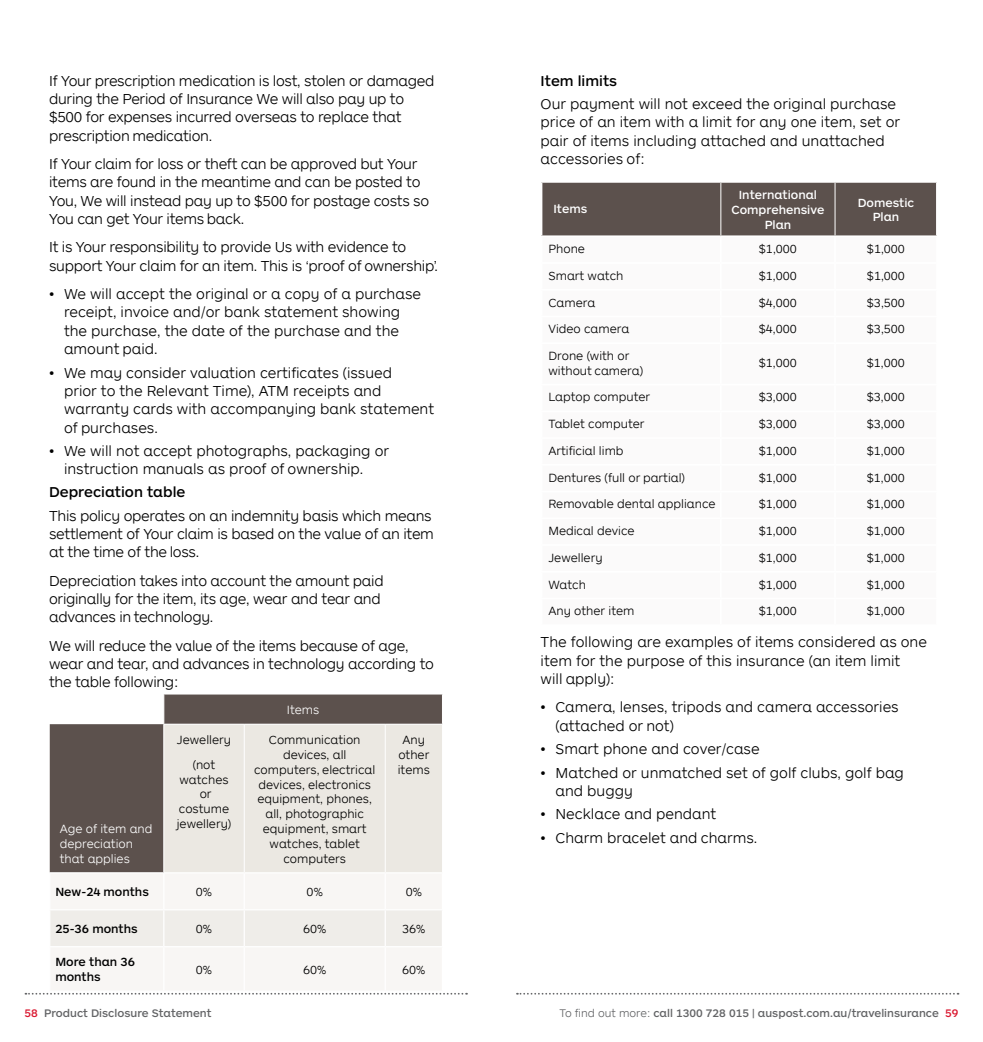
<style>
.page{position:relative;width:983px;height:1042px;background:#fff}
.page>*{position:absolute;margin:0;border:0;box-sizing:border-box;transform-origin:0 0}
.t1{font:300 14.88px/18.4px "AP Letter";letter-spacing:-.01em;color:#000}
.t2{font:500 14.88px "Letter";color:#000}
.t3{font:300 12.25px/14.9px "AP Letter";color:#000;text-align:center}
.t4{font:500 12.25px/14.9px "Letter";color:#fff;text-align:center}
.t5{font:300 12.25px/14.9px "AP Letter";color:#fff}
.t6{font:500 12.25px/14.9px "Letter";color:#000}
.t7{font:500 11.38px "Letter";color:#636466}
.s1{color:#da1a32}
.s2{font-family:"AP Letter";font-weight:300}
</style>
<div class="page">
<svg style="left:25px;top:993px;width:442px;height:1px"></svg>
<svg style="left:517px;top:993px;width:441px;height:1px"></svg>
<svg style="left:50px;top:694px;width:392px;height:178px;background:#706763"></svg>
<div style="left:164px;top:725px;width:278px;height:147px;background:#ebe8e2"></div>
<div style="left:51px;top:874px;width:390px;height:116px;background:#f8f6f4"></div>
<div style="left:50px;top:910px;width:391px;height:36px;background:#efede9"></div>
<hr style="left:163px;top:873px;width:1px;height:36px;background:#fff">
<hr style="left:243px;top:873px;width:2px;height:36px;background:#fff">
<hr style="left:384px;top:873px;width:2px;height:36px;background:#fff">
<hr style="left:49px;top:909px;width:115px;height:1px;background:#fff">
<hr style="left:164px;top:909px;width:80px;height:1px;background:#fff">
<hr style="left:163px;top:910px;width:1px;height:36px;background:#fff">
<hr style="left:244px;top:909px;width:141px;height:1px;background:#fff">
<hr style="left:243px;top:910px;width:2px;height:36px;background:#fff">
<hr style="left:385px;top:909px;width:58px;height:1px;background:#fff">
<hr style="left:384px;top:910px;width:2px;height:36px;background:#fff">
<hr style="left:49px;top:946px;width:115px;height:1px;background:#fff">
<hr style="left:164px;top:946px;width:80px;height:1px;background:#fff">
<hr style="left:163px;top:947px;width:1px;height:43px;background:#fff">
<hr style="left:244px;top:946px;width:141px;height:1px;background:#fff">
<hr style="left:243px;top:947px;width:2px;height:43px;background:#fff">
<hr style="left:385px;top:946px;width:58px;height:1px;background:#fff">
<hr style="left:384px;top:947px;width:2px;height:43px;background:#fff">
<hr style="left:163px;top:694px;width:1px;height:30px;background:#fff">
<hr style="left:163px;top:724px;width:81px;height:1px;background:#fff">
<hr style="left:163px;top:724px;width:1px;height:148px;background:#fff">
<hr style="left:244px;top:724px;width:141px;height:1px;background:#fff">
<hr style="left:244px;top:724px;width:1px;height:148px;background:#fff">
<hr style="left:385px;top:724px;width:58px;height:1px;background:#fff">
<hr style="left:385px;top:724px;width:1px;height:148px;background:#fff">
<div style="left:541px;top:182px;width:179px;height:54px;background:#5c514d"></div>
<div style="left:721px;top:183px;width:214px;height:52px;background:#5c514d"></div>
<hr style="left:834px;top:183px;width:1px;height:52px;background:#fff">
<hr style="left:540px;top:181px;width:180px;height:2px;background:#fff">
<hr style="left:540px;top:183px;width:2px;height:52px;background:#fff">
<hr style="left:540px;top:235px;width:180px;height:2px;background:#fff">
<p class="t1" style="left:49px;top:71px;width:386px">If Your prescription medication is lost, stolen or damaged during the Period of Insurance We will also pay up to $500 for expenses incurred overseas to replace that prescription medication.</p>
<p class="t1" style="left:49px;top:154px;width:381px">If Your claim for loss or theft can be approved but Your items are found in the meantime and can be posted to You, We will instead pay up to $500 for postage costs so You can get Your items back.</p>
<p class="t1" style="left:49px;top:237px;width:390px">It is Your responsibility to provide Us with evidence to support Your claim for an item. This is ‘proof of ownership’.</p>
<p class="t1" style="left:64px;top:284px;width:358px;text-indent:-15px">• We will accept the original or a copy of a purchase receipt, invoice and/or bank statement showing the purchase, the date of the purchase and the amount paid.</p>
<p class="t1" style="left:64px;top:362px;width:371px;text-indent:-15px">• We may consider valuation certificates (issued<br>prior to the Relevant Time), ATM receipts and warranty cards with accompanying bank statement of purchases.</p>
<p class="t1" style="left:64px;top:441px;width:326px;text-indent:-15px">• We will not accept photographs, packaging or instruction manuals as proof of ownership.</p>
<p class="t2" style="left:49px;top:482px;width:138px">Depreciation table</p>
<p class="t1" style="left:49px;top:505px;width:386px">This policy operates on an indemnity basis which means settlement of Your claim is based on the value of an item at the time of the loss.</p>
<p class="t1" style="left:49px;top:570px;width:336px">Depreciation takes into account the amount paid originally for the item, its age, wear and tear and advances in technology.</p>
<p class="t1" style="left:49px;top:635px;width:386px">We will reduce the value of the items because of age, wear and tear, and advances in technology according to the table following:</p>
<p class="t5" style="left:287px;top:702px;width:34px">Items</p>
<p class="t5" style="left:60px;top:821px;width:94px">Age of item and depreciation that applies</p>
<p class="t3" style="left:177px;top:726px;width:56px;line-height:24.8px">Jewellery (not</p>
<p class="t3" style="left:177px;top:771px;width:56px">watches or costume jewellery)</p>
<p class="t3" style="left:254px;top:731px;width:123px">Communication devices, all computers, electrical devices, electronics equipment, phones, all, photographic equipment, smart watches, tablet computers</p>
<p class="t3" style="left:397px;top:731px;width:34px">Any other items</p>
<p class="t6" style="left:55px;top:884px;width:95px">New-24 months</p>
<p class="t3" style="left:196px;top:884px;width:18px">0%</p>
<p class="t3" style="left:306px;top:884px;width:18px">0%</p>
<p class="t3" style="left:405px;top:884px;width:18px">0%</p>
<p class="t6" style="left:55px;top:921px;width:84px">25-36 months</p>
<p class="t3" style="left:196px;top:921px;width:18px">0%</p>
<p class="t3" style="left:303px;top:921px;width:25px">60%</p>
<p class="t3" style="left:402px;top:921px;width:25px">36%</p>
<p class="t6" style="left:55px;top:954px;width:81px">More than 36 months</p>
<p class="t3" style="left:196px;top:961px;width:18px">0%</p>
<p class="t3" style="left:303px;top:961px;width:25px">60%</p>
<p class="t3" style="left:402px;top:961px;width:25px">60%</p>
<p class="t2" style="left:540px;top:71px;width:78px">Item limits</p>
<p class="t1" style="left:540px;top:94px;width:361px">Our payment will not exceed the original purchase price of an item with a limit for any one item, set or pair of items including attached and unattached accessories of:</p>
<p class="t4" style="left:553px;top:200px;width:35px">Items</p>
<p class="t4" style="left:731px;top:187px;width:94px">International<br>Comprehensive<br>Plan</p>
<p class="t4" style="left:857px;top:194px;width:58px">Domestic<br>Plan</p>
<p class="t3" style="left:548px;top:241px;width:38px">Phone</p>
<p class="t3" style="left:758px;top:241px;width:39px">$1,000</p>
<p class="t3" style="left:866px;top:241px;width:39px">$1,000</p>
<p class="t3" style="left:548px;top:268px;width:76px">Smart watch</p>
<p class="t3" style="left:758px;top:268px;width:39px">$1,000</p>
<p class="t3" style="left:866px;top:268px;width:39px">$1,000</p>
<p class="t3" style="left:548px;top:294px;width:48px">Camera</p>
<p class="t3" style="left:758px;top:294px;width:39px">$4,000</p>
<p class="t3" style="left:866px;top:294px;width:39px">$3,500</p>
<p class="t3" style="left:548px;top:321px;width:82px">Video camera</p>
<p class="t3" style="left:758px;top:321px;width:39px">$4,000</p>
<p class="t3" style="left:866px;top:321px;width:39px">$3,500</p>
<p class="t3" style="left:548px;top:348px;width:96px;text-align:left">Drone (with or without camera)</p>
<p class="t3" style="left:758px;top:355px;width:39px">$1,000</p>
<p class="t3" style="left:866px;top:355px;width:39px">$1,000</p>
<p class="t3" style="left:548px;top:389px;width:103px">Laptop computer</p>
<p class="t3" style="left:758px;top:389px;width:39px">$3,000</p>
<p class="t3" style="left:866px;top:389px;width:39px">$3,000</p>
<p class="t3" style="left:548px;top:416px;width:98px">Tablet computer</p>
<p class="t3" style="left:758px;top:416px;width:39px">$3,000</p>
<p class="t3" style="left:866px;top:416px;width:39px">$3,000</p>
<p class="t3" style="left:548px;top:443px;width:77px">Artificial limb</p>
<p class="t3" style="left:758px;top:443px;width:39px">$1,000</p>
<p class="t3" style="left:866px;top:443px;width:39px">$1,000</p>
<p class="t3" style="left:548px;top:469px;width:138px">Dentures (full or partial)</p>
<p class="t3" style="left:758px;top:469px;width:39px">$1,000</p>
<p class="t3" style="left:866px;top:469px;width:39px">$1,000</p>
<p class="t3" style="left:548px;top:496px;width:168px">Removable dental appliance</p>
<p class="t3" style="left:758px;top:496px;width:39px">$1,000</p>
<p class="t3" style="left:866px;top:496px;width:39px">$1,000</p>
<p class="t3" style="left:548px;top:523px;width:88px">Medical device</p>
<p class="t3" style="left:758px;top:523px;width:39px">$1,000</p>
<p class="t3" style="left:866px;top:523px;width:39px">$1,000</p>
<p class="t3" style="left:548px;top:549px;width:56px">Jewellery</p>
<p class="t3" style="left:758px;top:549px;width:39px">$1,000</p>
<p class="t3" style="left:866px;top:549px;width:39px">$1,000</p>
<p class="t3" style="left:548px;top:576px;width:39px">Watch</p>
<p class="t3" style="left:758px;top:576px;width:39px">$1,000</p>
<p class="t3" style="left:866px;top:576px;width:39px">$1,000</p>
<p class="t3" style="left:548px;top:603px;width:88px">Any other item</p>
<p class="t3" style="left:758px;top:603px;width:39px">$1,000</p>
<p class="t3" style="left:866px;top:603px;width:39px">$1,000</p>
<p class="t1" style="left:540px;top:632px;width:388px">The following are examples of items considered as one item for the purpose of this insurance (an item limit<br>will apply):</p>
<p class="t1" style="left:555px;top:697px;width:344px;text-indent:-15px">• Camera, lenses, tripods and camera accessories (attached or not)</p>
<p class="t1" style="left:540px;top:739px;width:220px">• Smart phone and cover/case</p>
<p class="t1" style="left:555px;top:762px;width:350px;text-indent:-15px">• Matched or unmatched set of golf clubs, golf bag and buggy</p>
<p class="t1" style="left:540px;top:804px;width:177px">• Necklace and pendant</p>
<p class="t1" style="left:540px;top:827px;width:218px">• Charm bracelet and charms.</p>
<p class="t7" style="left:25px;top:1005px;width:188px"><span class="s1">58</span> Product Disclosure Statement</p>
<p class="t7" style="left:559px;top:1005px;width:400px"><span class="s2">To find out more:</span> call 1300 728 015 | auspost.com.au/travelinsurance <span class="s1">59</span></p>
</div>
